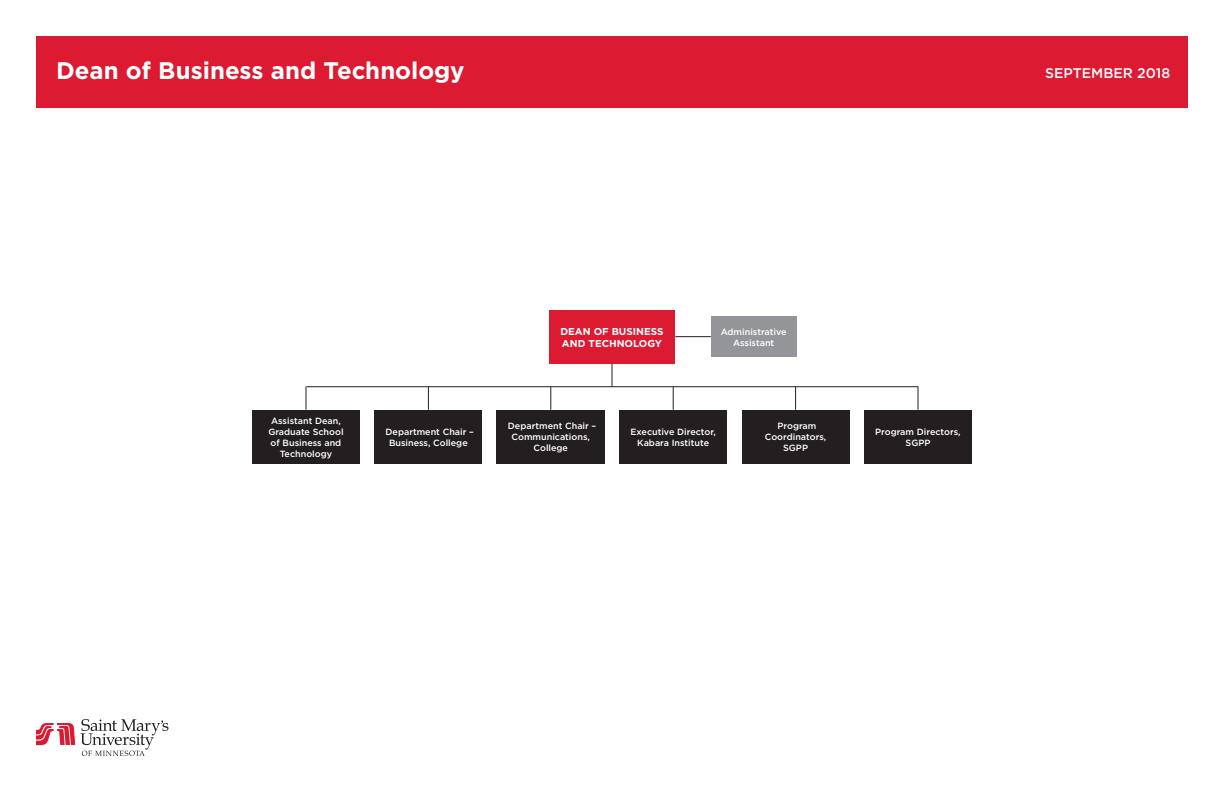
<style>
.page{position:relative;width:1224px;height:792px;background:#fff}
.page>*{position:absolute;margin:0;border:0;box-sizing:border-box;transform-origin:0 0}
.t1{font:700 24px "Gotham";color:#fff}
.t2{font:500 14px "Gotham";color:#fff}
.t3{font:700 10px/12px "Gotham";color:#fff}
.t4{font:500 9px/11px "Gotham";color:#fff;text-align:center}
</style>
<div class="page">
<svg style="left:36px;top:719px;width:132px;height:37px"></svg>
<div style="left:549px;top:310px;width:126px;height:54px;background:#dc1a32"></div>
<div style="left:711px;top:316px;width:85px;height:41px;background:#939598"></div>
<hr style="left:675px;top:336px;width:36px;height:1px;background:#231f20">
<hr style="left:307px;top:386px;width:611px;height:1px;background:#231f20">
<svg style="left:612px;top:364px;width:1px;height:23px"></svg>
<div style="left:497px;top:410px;width:108px;height:54px;background:#231f20"></div>
<svg style="left:551px;top:386px;width:1px;height:24px"></svg>
<div style="left:619px;top:410px;width:108px;height:54px;background:#231f20"></div>
<svg style="left:673px;top:386px;width:1px;height:24px"></svg>
<div style="left:374px;top:410px;width:108px;height:54px;background:#231f20"></div>
<svg style="left:428px;top:386px;width:1px;height:24px"></svg>
<div style="left:742px;top:410px;width:108px;height:54px;background:#231f20"></div>
<svg style="left:795px;top:386px;width:1px;height:24px"></svg>
<div style="left:864px;top:410px;width:108px;height:54px;background:#231f20"></div>
<svg style="left:918px;top:386px;width:1px;height:24px"></svg>
<div style="left:252px;top:410px;width:108px;height:54px;background:#231f20"></div>
<svg style="left:306px;top:386px;width:1px;height:24px"></svg>
<div style="left:36px;top:36px;width:1152px;height:72px;background:#dc1a32"></div>
<p class="t1" style="left:56px;top:54px;width:410px">Dean of Business and Technology</p>
<p class="t2" style="left:1045px;top:63px;width:127px">SEPTEMBER 2018</p>
<p class="t4" style="left:268px;top:415px;width:77px">Assistant Dean,<br>Graduate School of Business and<br>Technology</p>
<p class="t3" style="left:560px;top:325px;width:105px">DEAN OF BUSINESS<br>AND TECHNOLOGY</p>
<p class="t4" style="left:721px;top:326px;width:67px">Administrative<br>Assistant</p>
<p class="t4" style="left:508px;top:421px;width:90px">Department Chair –</p>
<p class="t4" style="left:512px;top:432px;width:80px">Communications,<br>College</p>
<p class="t4" style="left:631px;top:426px;width:87px">Executive Director,<br>Kabara Institute</p>
<p class="t4" style="left:386px;top:426px;width:90px">Department Chair –<br>Business, College</p>
<p class="t4" style="left:765px;top:421px;width:63px">Program<br>Coordinators,<br>SGPP</p>
<p class="t4" style="left:875px;top:426px;width:87px">Program Directors,<br>SGPP</p>
</div>
